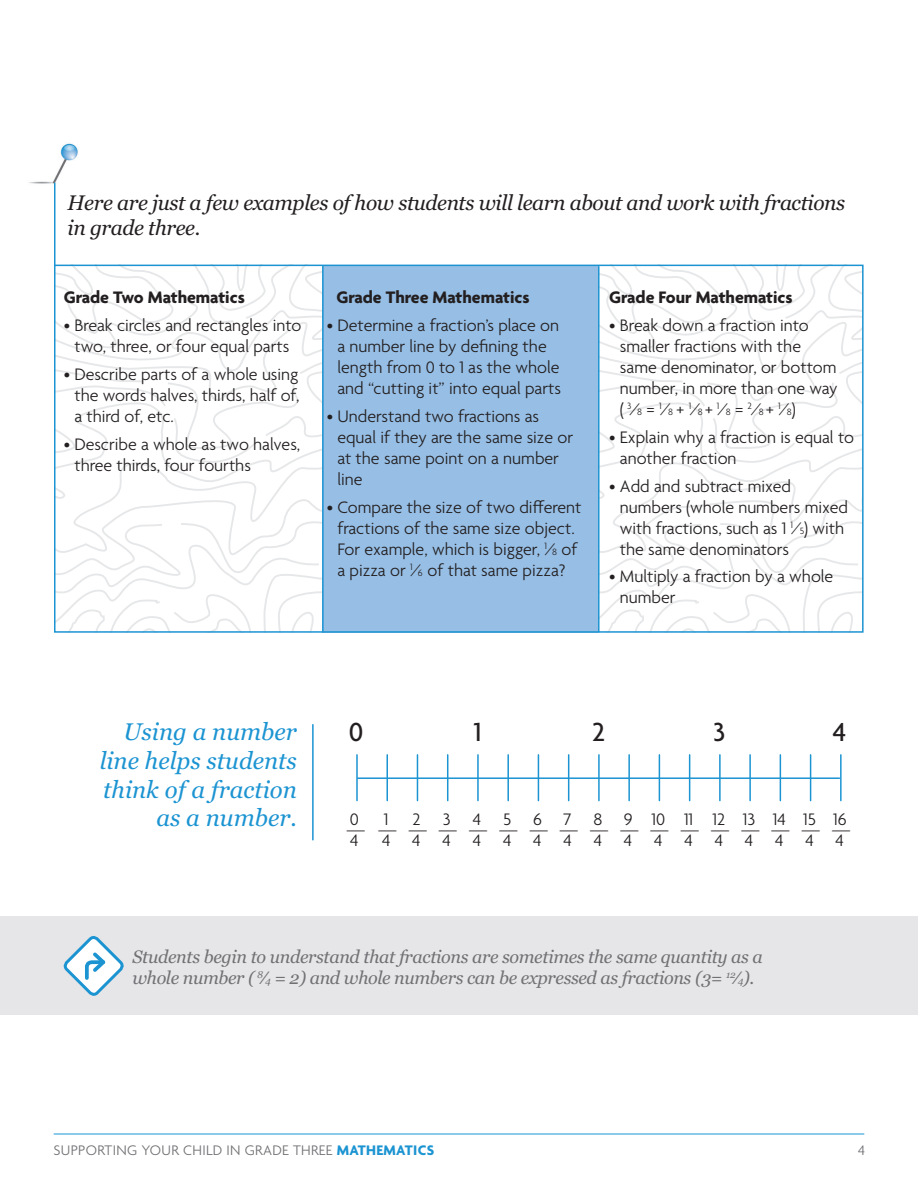
<style>
.page{position:relative;width:918px;height:1188px;background:#fff}
.page>*{position:absolute;margin:0;border:0;box-sizing:border-box;transform-origin:0 0}
.Bullet_Copy{font:500 28.35px "Agenda";color:#231f20}
.Call_Out{font:italic 24px/28.8px "Georgia";color:#1c94d2;text-align:right}
.Call_Out-2{font:italic 21px/25.2px "Georgia";letter-spacing:-.02em;color:#231f20}
.Bullet_Copy-2{font:300 18px/21px "Agenda";color:#231f20}
.Call_Out-3{font:italic 18px/21.6px "Georgia";letter-spacing:-.02em;color:#717074}
.Bullet_Copy-3{font:700 18px "Agenda";color:#231f20}
.t1{font:300 15px "Agenda";letter-spacing:.02em;color:#717074}
.Bullet_Copy-4{font:300 9.9px "Agenda";color:#231f20}
.s1{font-size:9.9px}
.s2{font-size:18px}
.s3{font-weight:700;color:#1c94d2}
</style>
<div class="page">
<img style="left:29px;top:143px;width:49px;height:41px">
<svg style="left:57px;top:268px;width:265px;height:362px"></svg>
<hr style="left:54px;top:183px;width:2px;height:82px;background:#1c94d2">
<svg style="left:600px;top:268px;width:261px;height:362px"></svg>
<hr style="left:54px;top:1134px;width:810px;height:1px;background:#1c94d2">
<div style="left:322px;top:265px;width:276px;height:368px;background:#97bfe6"></div>
<hr style="left:598px;top:267px;width:2px;height:365px;background:#1c94d2">
<hr style="left:322px;top:267px;width:2px;height:365px;background:#1c94d2">
<div style="left:54px;top:265px;width:810px;height:368px;border:2px solid #1c94d2"></div>
<hr style="left:312px;top:725px;width:2px;height:115px;background:#1c94d2">
<hr style="left:358px;top:777px;width:481px;height:2px;background:#1c94d2">
<hr style="left:356px;top:755px;width:2px;height:46px;background:#1c94d2">
<hr style="left:386px;top:755px;width:2px;height:46px;background:#1c94d2">
<hr style="left:417px;top:755px;width:1px;height:46px;background:#1c94d2">
<hr style="left:447px;top:755px;width:1px;height:46px;background:#1c94d2">
<hr style="left:477px;top:755px;width:2px;height:46px;background:#1c94d2">
<hr style="left:507px;top:755px;width:2px;height:46px;background:#1c94d2">
<hr style="left:538px;top:755px;width:1px;height:46px;background:#1c94d2">
<hr style="left:568px;top:755px;width:1px;height:46px;background:#1c94d2">
<hr style="left:598px;top:755px;width:2px;height:46px;background:#1c94d2">
<hr style="left:628px;top:755px;width:2px;height:46px;background:#1c94d2">
<hr style="left:659px;top:755px;width:1px;height:46px;background:#1c94d2">
<hr style="left:689px;top:755px;width:1px;height:46px;background:#1c94d2">
<hr style="left:719px;top:755px;width:2px;height:46px;background:#1c94d2">
<hr style="left:749px;top:755px;width:2px;height:46px;background:#1c94d2">
<hr style="left:780px;top:755px;width:1px;height:46px;background:#1c94d2">
<hr style="left:810px;top:755px;width:1px;height:46px;background:#1c94d2">
<hr style="left:840px;top:755px;width:2px;height:46px;background:#1c94d2">
<div style="left:0;top:917px;width:918px;height:98px;background:#e6e6e8"></div>
<svg style="left:63px;top:936px;width:61px;height:60px"></svg>
<p class="Call_Out-2" style="left:68px;top:190px;width:779px">Here are just a few examples of how students will learn about and work with fractions in grade three.</p>
<p class="Bullet_Copy-3" style="left:64px;top:288px;width:183px">Grade Two Mathematics</p>
<p class="Bullet_Copy-2" style="left:64px;top:316px;width:239px;text-align:center">• Break circles and rectangles into two, three, or four equal parts</p>
<p class="Bullet_Copy-2" style="left:74px;top:365px;width:227px;text-align:justify;text-indent:-11px">• Describe parts of a whole using the words halves, thirds, half of, a third of, etc.</p>
<p class="Bullet_Copy-2" style="left:74px;top:435px;width:227px;text-indent:-11px">• Describe a whole as two halves, three thirds, four fourths</p>
<p class="Bullet_Copy-3" style="left:336px;top:288px;width:195px">Grade Three Mathematics</p>
<p class="Bullet_Copy-2" style="left:327px;top:316px;width:236px;text-align:center">• Determine a fraction’s place on a number line by defining the length from 0 to 1 as the whole and “cutting it” into equal parts</p>
<p class="Bullet_Copy-2" style="left:337px;top:407px;width:237px;text-indent:-11px">• Understand two fractions as equal if they are the same size or at the same point on a number line</p>
<p class="Bullet_Copy-2" style="left:337px;top:498px;width:246px;text-indent:-11px">• Compare the size of two different fractions of the same size object.<br>For example, which is bigger, ⁄<sup>1</sup></p>
<p class="Bullet_Copy-2" style="left:552px;top:540px;width:27px"><span class="s1">8</span> of</p>
<p class="Bullet_Copy-2" style="left:418px;top:561px;width:149px"><span class="s1">6</span> of that same pizza?</p>
<p class="Bullet_Copy-2" style="left:337px;top:561px;width:86px">a pizza or ⁄<sup>1</sup></p>
<p class="Bullet_Copy-3" style="left:609px;top:288px;width:185px">Grade Four Mathematics</p>
<p class="Bullet_Copy-2" style="left:620px;top:316px;width:219px;text-indent:-11px">• Break down a fraction into smaller fractions with the same denominator, or bottom number, in more than one way ( <sup>3</sup>⁄<span class="s1">8</span> = <sup>1</sup>⁄<span class="s1">8</span> + <sup>1</sup>⁄<span class="s1">8</span> + ⁄<sup>1</sup></p>
<p class="Bullet_Copy-4" style="left:726px;top:407px;width:72px">8 <span class="s2">=</span> 2<span class="s2">⁄</span>8 <span class="s2">+</span> 1<span class="s2">⁄</span>8 <span class="s2">)</span></p>
<p class="Bullet_Copy-2" style="left:620px;top:428px;width:236px;text-indent:-11px">• Explain why a fraction is equal to another fraction</p>
<p class="Bullet_Copy-2" style="left:620px;top:477px;width:230px;text-indent:-11px">• Add and subtract mixed numbers (whole numbers mixed with fractions, such as 1 ⁄<sup>1</sup> <span class="s1">5</span>) with the same denominators</p>
<p class="Bullet_Copy-2" style="left:620px;top:567px;width:215px;text-indent:-11px">• Multiply a fraction by a whole number</p>
<p class="Call_Out" style="left:100px;top:717px;width:199px">Using a number line helps students think of a fraction as a number.</p>
<p class="Bullet_Copy" style="left:349px;top:717px;width:16px">0</p>
<p class="Bullet_Copy" style="left:474px;top:717px;width:9px">1</p>
<p class="Bullet_Copy" style="left:592px;top:717px;width:15px">2</p>
<p class="Bullet_Copy" style="left:713px;top:717px;width:14px">3</p>
<p class="Bullet_Copy" style="left:833px;top:717px;width:15px">4</p>
<p class="Bullet_Copy-2" style="left:350px;top:810px;width:11px">0</p>
<p class="Bullet_Copy-2" style="left:347px;top:820px;width:19px">—</p>
<p class="Bullet_Copy-2" style="left:350px;top:830px;width:10px">4</p>
<p class="Bullet_Copy-2" style="left:384px;top:810px;width:6px">1</p>
<p class="Bullet_Copy-2" style="left:378px;top:820px;width:19px">—</p>
<p class="Bullet_Copy-2" style="left:382px;top:830px;width:10px">4</p>
<p class="Bullet_Copy-2" style="left:412px;top:810px;width:10px">2</p>
<p class="Bullet_Copy-2" style="left:409px;top:820px;width:19px">—</p>
<p class="Bullet_Copy-2" style="left:412px;top:830px;width:10px">4</p>
<p class="Bullet_Copy-2" style="left:443px;top:810px;width:9px">3</p>
<p class="Bullet_Copy-2" style="left:439px;top:820px;width:19px">—</p>
<p class="Bullet_Copy-2" style="left:443px;top:830px;width:10px">4</p>
<p class="Bullet_Copy-2" style="left:473px;top:810px;width:10px">4</p>
<p class="Bullet_Copy-2" style="left:469px;top:820px;width:19px">—</p>
<p class="Bullet_Copy-2" style="left:473px;top:830px;width:10px">4</p>
<p class="Bullet_Copy-2" style="left:503px;top:810px;width:10px">5</p>
<p class="Bullet_Copy-2" style="left:499px;top:820px;width:19px">—</p>
<p class="Bullet_Copy-2" style="left:503px;top:830px;width:10px">4</p>
<p class="Bullet_Copy-2" style="left:533px;top:810px;width:10px">6</p>
<p class="Bullet_Copy-2" style="left:530px;top:820px;width:19px">—</p>
<p class="Bullet_Copy-2" style="left:533px;top:830px;width:10px">4</p>
<p class="Bullet_Copy-2" style="left:564px;top:810px;width:10px">7</p>
<p class="Bullet_Copy-2" style="left:560px;top:820px;width:19px">—</p>
<p class="Bullet_Copy-2" style="left:563px;top:830px;width:10px">4</p>
<p class="Bullet_Copy-2" style="left:593px;top:810px;width:10px">8</p>
<p class="Bullet_Copy-2" style="left:590px;top:820px;width:19px">—</p>
<p class="Bullet_Copy-2" style="left:594px;top:830px;width:10px">4</p>
<p class="Bullet_Copy-2" style="left:624px;top:810px;width:10px">9</p>
<p class="Bullet_Copy-2" style="left:620px;top:820px;width:19px">—</p>
<p class="Bullet_Copy-2" style="left:624px;top:830px;width:10px">4</p>
<p class="Bullet_Copy-2" style="left:652px;top:810px;width:15px">10</p>
<p class="Bullet_Copy-2" style="left:651px;top:820px;width:19px">—</p>
<p class="Bullet_Copy-2" style="left:654px;top:830px;width:10px">4</p>
<p class="Bullet_Copy-2" style="left:684px;top:810px;width:11px">11</p>
<p class="Bullet_Copy-2" style="left:681px;top:820px;width:19px">—</p>
<p class="Bullet_Copy-2" style="left:684px;top:830px;width:10px">4</p>
<p class="Bullet_Copy-2" style="left:713px;top:810px;width:14px">12</p>
<p class="Bullet_Copy-2" style="left:711px;top:820px;width:19px">—</p>
<p class="Bullet_Copy-2" style="left:715px;top:830px;width:10px">4</p>
<p class="Bullet_Copy-2" style="left:743px;top:810px;width:14px">13</p>
<p class="Bullet_Copy-2" style="left:741px;top:820px;width:19px">—</p>
<p class="Bullet_Copy-2" style="left:745px;top:830px;width:10px">4</p>
<p class="Bullet_Copy-2" style="left:773px;top:810px;width:15px">14</p>
<p class="Bullet_Copy-2" style="left:772px;top:820px;width:19px">—</p>
<p class="Bullet_Copy-2" style="left:775px;top:830px;width:10px">4</p>
<p class="Bullet_Copy-2" style="left:803px;top:810px;width:14px">15</p>
<p class="Bullet_Copy-2" style="left:802px;top:820px;width:19px">—</p>
<p class="Bullet_Copy-2" style="left:805px;top:830px;width:10px">4</p>
<p class="Bullet_Copy-2" style="left:833px;top:810px;width:15px">16</p>
<p class="Bullet_Copy-2" style="left:832px;top:820px;width:19px">—</p>
<p class="Bullet_Copy-2" style="left:836px;top:830px;width:10px">4</p>
<p class="Call_Out-3" style="left:132px;top:946px;width:632px">Students begin to understand that fractions are sometimes the same quantity as a whole number ( <sup>8</sup>⁄<span class="s1">4</span> = 2) and whole numbers can be expressed as fractions (3= <sup>12</sup>⁄<span class="s1">4</span>).</p>
<p class="t1" style="left:54px;top:1142px;width:382px">SUPPORTING YOUR CHILD IN GRADE THREE <span class="s3">MATHEMATICS</span></p>
<p class="t1" style="left:858px;top:1142px;width:9px">4</p>
</div>
